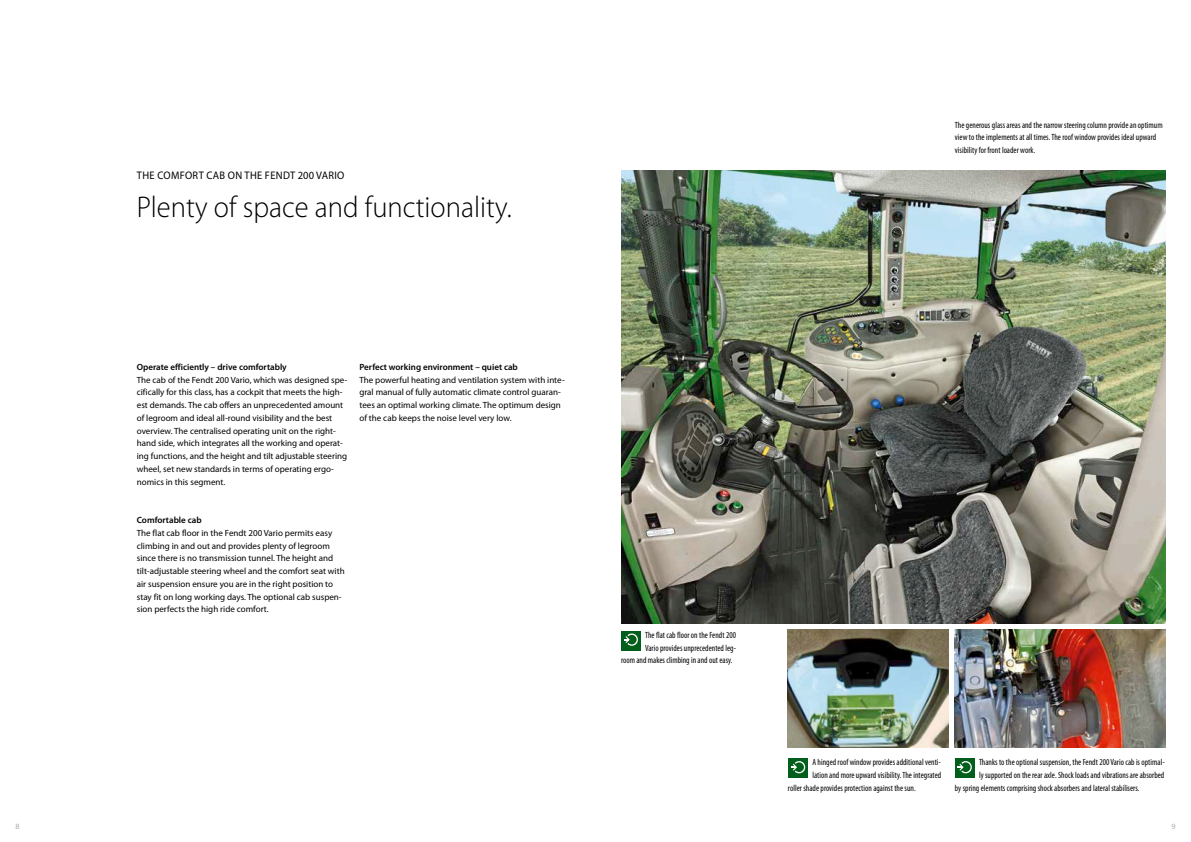
<style>
.page{position:relative;width:1191px;height:842px;background:#fff}
.page>*{position:absolute;margin:0;border:0;box-sizing:border-box;transform-origin:0 0}
.t1{font:300 30px "Myriad Pro";color:#000;scale:.95 1}
.t2{font:11px "Myriad Pro";letter-spacing:.03em;color:#000;scale:.95 1}
.t3{font:9px/12.8px "Myriad Pro";color:#000}
.t4{font:condensed 9px/12.8px "Myriad Pro";letter-spacing:.005em;color:#000;scale:.95 1}
.t5{font:600 9px "Myriad Pro";color:#000}
.t6{font:8px "Myriad Pro";color:#adaeae}
</style>
<div class="page">
<img style="left:621px;top:170px;width:544px;height:454px">
<img style="left:955px;top:629px;width:210px;height:118px">
<img style="left:788px;top:629px;width:161px;height:118px">
<div style="left:621px;top:631px;width:20px;height:20px;background:#025f1b"></div>
<svg style="left:624px;top:633px;width:14px;height:13px"></svg>
<div style="left:788px;top:758px;width:20px;height:20px;background:#025f1b"></div>
<svg style="left:791px;top:761px;width:15px;height:13px"></svg>
<div style="left:955px;top:758px;width:19px;height:20px;background:#025f1b"></div>
<svg style="left:957px;top:761px;width:15px;height:13px"></svg>
<p class="t2" style="left:137px;top:168px;width:220px">THE COMFORT CAB ON THE FENDT 200 VARIO</p>
<h1 class="t1" style="left:137px;top:190px;width:396px">Plenty of space and functionality.</h1>
<p class="t5" style="left:137px;top:361px;width:151px">Operate efficiently – drive comfortably</p>
<p class="t3" style="left:137px;top:373px;width:212px">The cab of the Fendt 200 Vario, which was designed spe&shy;cifically for this class, has a cockpit that meets the high&shy;est demands. The cab offers an unprecedented amount of legroom and ideal all-round visibility and the best overview. The centralised operating unit on the right&shy;hand side, which integrates all the working and operat&shy;ing functions, and the height and tilt adjustable steering wheel, set new standards in terms of operating ergo&shy;nomics in this segment.</p>
<p class="t5" style="left:137px;top:514px;width:66px">Comfortable cab</p>
<p class="t3" style="left:137px;top:526px;width:209px">The flat cab floor in the Fendt 200 Vario permits easy climbing in and out and provides plenty of legroom since there is no transmission tunnel. The height and tilt-adjustable steering wheel and the comfort seat with air suspension ensure you are in the right position to stay fit on long working days. The optional cab suspen&shy;sion perfects the high ride comfort.</p>
<p class="t5" style="left:359px;top:361px;width:160px">Perfect working environment – quiet cab</p>
<p class="t3" style="left:359px;top:373px;width:207px">The powerful heating and ventilation system with inte&shy;gral manual of fully automatic climate control guaran&shy;tees an optimal working climate. The optimum design of the cab keeps the noise level very low.</p>
<p class="t4" style="left:955px;top:118px;width:220px">The generous glass areas and the narrow steering column provide an optimum view to the implements at all times. The roof window provides ideal upward visibility for front loader work.</p>
<p class="t4" style="left:645px;top:628px;width:97px">The flat cab floor on the Fendt 200</p>
<p class="t4" style="left:645px;top:641px;width:97px">Vario provides unprecedented leg-</p>
<p class="t4" style="left:621px;top:654px;width:119px">room and makes climbing in and out easy.</p>
<p class="t4" style="left:812px;top:756px;width:137px">A hinged roof window provides additional venti-</p>
<p class="t4" style="left:812px;top:769px;width:137px">lation and more upward visibility. The integrated</p>
<p class="t4" style="left:788px;top:781px;width:136px">roller shade provides protection against the sun.</p>
<p class="t4" style="left:979px;top:756px;width:197px">Thanks to the optional suspension, the Fendt 200 Vario cab is optimal-</p>
<p class="t4" style="left:979px;top:769px;width:197px">ly supported on the rear axle. Shock loads and vibrations are absorbed</p>
<p class="t4" style="left:955px;top:781px;width:196px">by spring elements comprising shock absorbers and lateral stabilisers.</p>
<p class="t6" style="left:15px;top:822px;width:6px">8</p>
<p class="t6" style="left:1171px;top:822px;width:6px">9</p>
</div>
